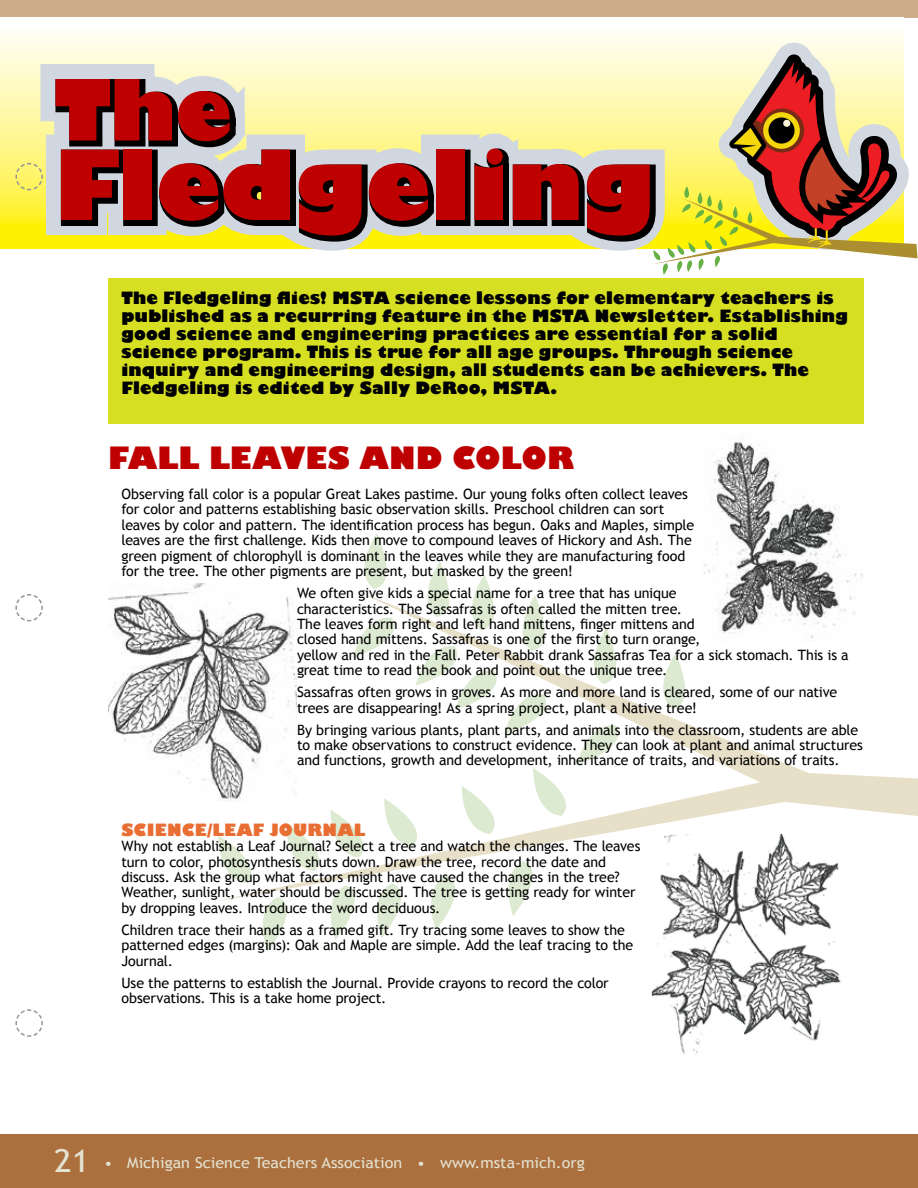
<style>
.page{position:relative;width:918px;height:1188px;background:#fff}
.page>*{position:absolute;margin:0;border:0;box-sizing:border-box;transform-origin:0 0}
.t1{font:800 94.5px "Gill Sans";letter-spacing:-.01em;color:#be0000}
.t2{font:800 82.5px "Gill Sans";color:#be0000}
.t3{font:800 30px "Gill Sans";color:#be0000}
.t4{font:800 16.5px/18px "Gill Sans";letter-spacing:.015em;color:#000}
.t5{font:800 16.5px "Gill Sans";letter-spacing:.01em;color:#e86e34}
.t6{font:15px "Trebuchet MS";color:#e4e2d2;scale:1.08 1}
.t7{font:14.25px/15.5px "Trebuchet MS";letter-spacing:-.01em;color:#000}
.s1{font-size:31.5px}
</style>
<div class="page">
<div style="left:0;top:1134px;width:918px;height:54px;background:#ab703d"></div>
<div style="left:0;top:0;width:918px;height:18px;background:#cfac8c"></div>
<svg style="left:216px;top:701px;width:702px;height:201px"></svg>
<svg style="left:650px;top:653px;width:49px;height:56px"></svg>
<svg style="left:218px;top:533px;width:412px;height:419px"></svg>
<svg style="left:0;top:17px;width:904px;height:232px"></svg>
<div style="left:108px;top:278px;width:756px;height:146px;background:#d7df23"></div>
<svg style="left:15px;top:34px;width:903px;height:241px;background:#cfc8a2"></svg>
<svg style="left:15px;top:594px;width:28px;height:28px"></svg>
<svg style="left:15px;top:1009px;width:28px;height:28px"></svg>
<img style="left:108px;top:584px;width:189px;height:217px">
<img style="left:648px;top:835px;width:212px;height:219px">
<img style="left:703px;top:436px;width:160px;height:202px">
<h2 class="t2" style="left:54px;top:58px;width:180px">The</h2>
<h1 class="t1" style="left:54px;top:126px;width:602px">Fledgeling</h1>
<p class="t4" style="left:122px;top:290px;width:728px">The Fledgeling flies! MSTA science lessons for elementary teachers is published as a recurring feature in the MSTA Newsletter. Establishing good science and engineering practices are essential for a solid science program. This is true for all age groups. Through science inquiry and engineering design, all students can be achievers. The Fledgeling is edited by Sally DeRoo, MSTA.</p>
<h3 class="t3" style="left:108px;top:439px;width:468px">FALL LEAVES AND COLOR</h3>
<p class="t7" style="left:122px;top:487px;width:574px">Observing fall color is a popular Great Lakes pastime. Our young folks often collect leaves for color and patterns establishing basic observation skills. Preschool children can sort leaves by color and pattern. The identification process has begun. Oaks and Maples, simple leaves are the first challenge. Kids then move to compound leaves of Hickory and Ash. The green pigment of chlorophyll is dominant in the leaves while they are manufacturing food for the tree. The other pigments are present, but masked by the green!</p>
<p class="t7" style="left:297px;top:586px;width:553px">We often give kids a special name for a tree that has unique<br>characteristics. The Sassafras is often called the mitten tree.<br>The leaves form right and left hand mittens, finger mittens and<br>closed hand mittens. Sassafras is one of the first to turn orange,<br>yellow and red in the Fall. Peter Rabbit drank Sassafras Tea for a sick stomach. This is a great time to read the book and point out the unique tree.</p>
<p class="t7" style="left:297px;top:685px;width:542px">Sassafras often grows in groves. As more and more land is cleared, some of our native trees are disappearing! As a spring project, plant a Native tree!</p>
<p class="t7" style="left:297px;top:722px;width:567px">By bringing various plants, plant parts, and animals into the classroom, students are able to make observations to construct evidence. They can look at plant and animal structures and functions, growth and development, inheritance of traits, and variations of traits.</p>
<p class="t5" style="left:122px;top:819px;width:245px">SCIENCE/LEAF JOURNAL</p>
<p class="t7" style="left:122px;top:839px;width:521px">Why not establish a Leaf Journal? Select a tree and watch the changes. The leaves turn to color, photosynthesis shuts down. Draw the tree, record the date and discuss. Ask the group what factors might have caused the changes in the tree?<br>Weather, sunlight, water should be discussed. The tree is getting ready for winter by dropping leaves. Introduce the word deciduous.</p>
<p class="t7" style="left:122px;top:922px;width:513px">Children trace their hands as a framed gift. Try tracing some leaves to show the patterned edges (margins): Oak and Maple are simple. Add the leaf tracing to the<br>Journal.</p>
<p class="t7" style="left:122px;top:975px;width:489px">Use the patterns to establish the Journal. Provide crayons to record the color observations. This is a take home project.</p>
<p class="t6" style="left:54px;top:1154px;width:493px"><span class="s1">21</span> • Michigan Science Teachers Association • www.msta-mich.org</p>
</div>
